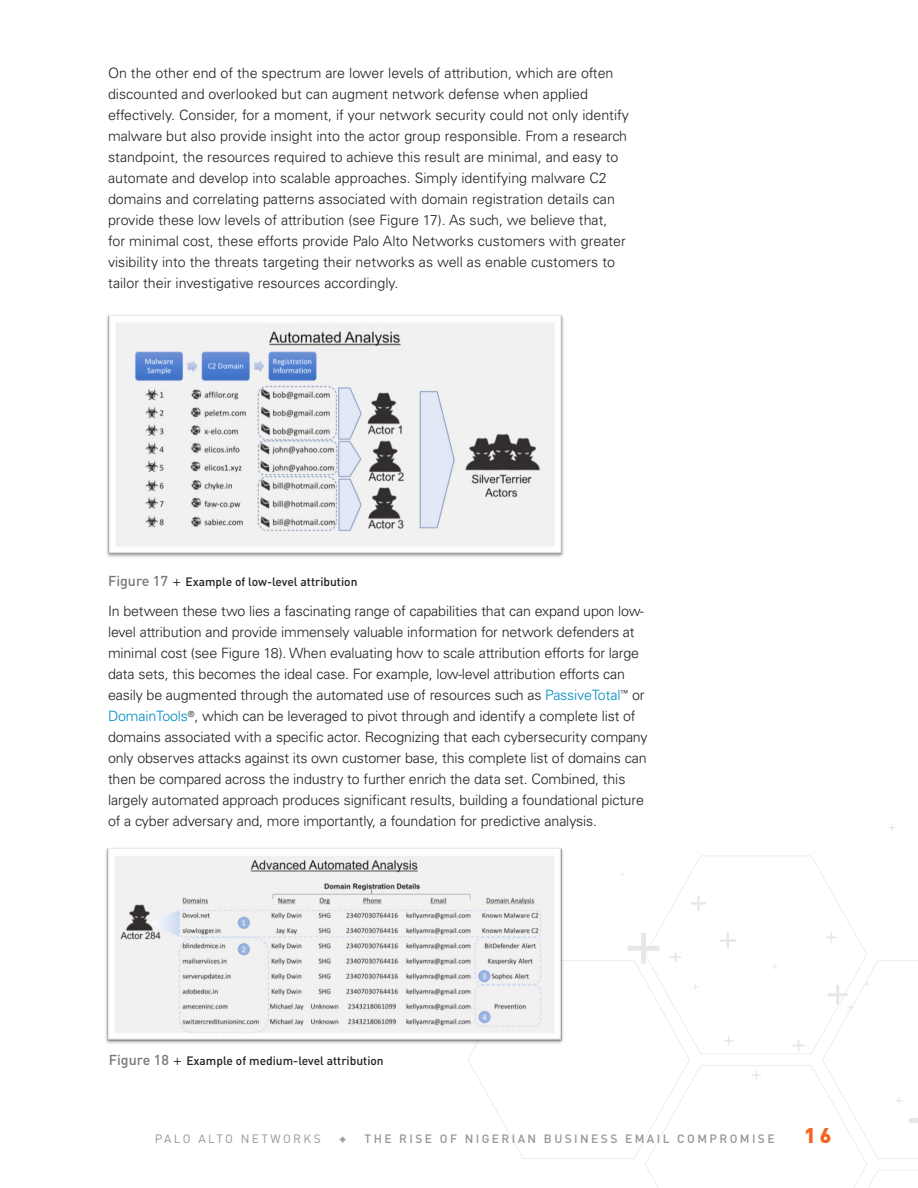
<style>
.page{position:relative;width:918px;height:1188px;background:#fff}
.page>*{position:absolute;margin:0;border:0;box-sizing:border-box;transform-origin:0 0}
.t1{font:900 21px "DINOT";color:#f36421}
.TXT{font:300 14.25px/21px "Univers LT Std";letter-spacing:-.01em;color:#231f20}
.text_no_indent{font:500 12px "DINOT";color:#231f20}
.t2{font:500 12px "DINOT";letter-spacing:.2em;color:#939598}
.t3{font:12px "DINOT";letter-spacing:.2em;color:#939598}
.t4{font:900 12px "DINOT";color:#939598}
.s1{font-size:14.25px;color:#76787b}
.s2{font-family:"Univers LT Std";font-weight:300;font-size:14.25px}
.s3{color:#008dc1}
</style>
<div class="page">
<svg style="left:467px;top:960px;width:161px;height:199px"></svg>
<svg style="left:691px;top:896px;width:15px;height:15px"></svg>
<svg style="left:628px;top:932px;width:290px;height:256px"></svg>
<div style="left:909px;top:1118px;width:9px;height:5px;background:#e6e7e9"></div>
<svg style="left:889px;top:824px;width:7px;height:7px"></svg>
<img style="left:107px;top:315px;width:457px;height:242px">
<img style="left:105px;top:848px;width:461px;height:199px">
<p class="TXT" style="left:108px;top:62px;width:523px">On the other end of the spectrum are lower levels of attribution, which are often discounted and overlooked but can augment network defense when applied effectively. Consider, for a moment, if your network security could not only identify malware but also provide insight into the actor group responsible. From a research standpoint, the resources required to achieve this result are minimal, and easy to automate and develop into scalable approaches. Simply identifying malware C2 domains and correlating patterns associated with domain registration details can provide these low levels of attribution (see Figure 17). As such, we believe that,<br>for minimal cost, these efforts provide Palo Alto Networks customers with greater visibility into the threats targeting their networks as well as enable customers to tailor their investigative resources accordingly.</p>
<p class="text_no_indent" style="left:108px;top:574px;width:251px"><span class="s1">Figure 17</span> <span class="s2">+</span> Example of low-level attribution</p>
<p class="TXT" style="left:108px;top:601px;width:541px">In between these two lies a fascinating range of capabilities that can expand upon low&shy;level attribution and provide immensely valuable information for network defenders at minimal cost (see Figure 18). When evaluating how to scale attribution efforts for large data sets, this becomes the ideal case. For example, low-level attribution efforts can easily be augmented through the automated use of resources such as <span class="s3">PassiveTotal</span><sup>™</sup> or <span class="s3">DomainTools</span><sup>®</sup>, which can be leveraged to pivot through and identify a complete list of domains associated with a specific actor. Recognizing that each cybersecurity company only observes attacks against its own customer base, this complete list of domains can then be compared across the industry to further enrich the data set. Combined, this largely automated approach produces significant results, building a foundational picture of a cyber adversary and, more importantly, a foundation for predictive analysis.</p>
<p class="text_no_indent" style="left:109px;top:1052px;width:276px"><span class="s1">Figure 18</span> <span class="s2">+</span> Example of medium-level attribution</p>
<p class="t3" style="left:155px;top:1131px;width:167px">PALO ALTO NETWORKS</p>
<p class="t4" style="left:339px;top:1131px;width:8px">+</p>
<p class="t2" style="left:365px;top:1131px;width:412px">THE RISE OF NIGERIAN BUSINESS EMAIL COMPROMISE</p>
<h1 class="t1" style="left:804px;top:1121px;width:29px">16</h1>
</div>
